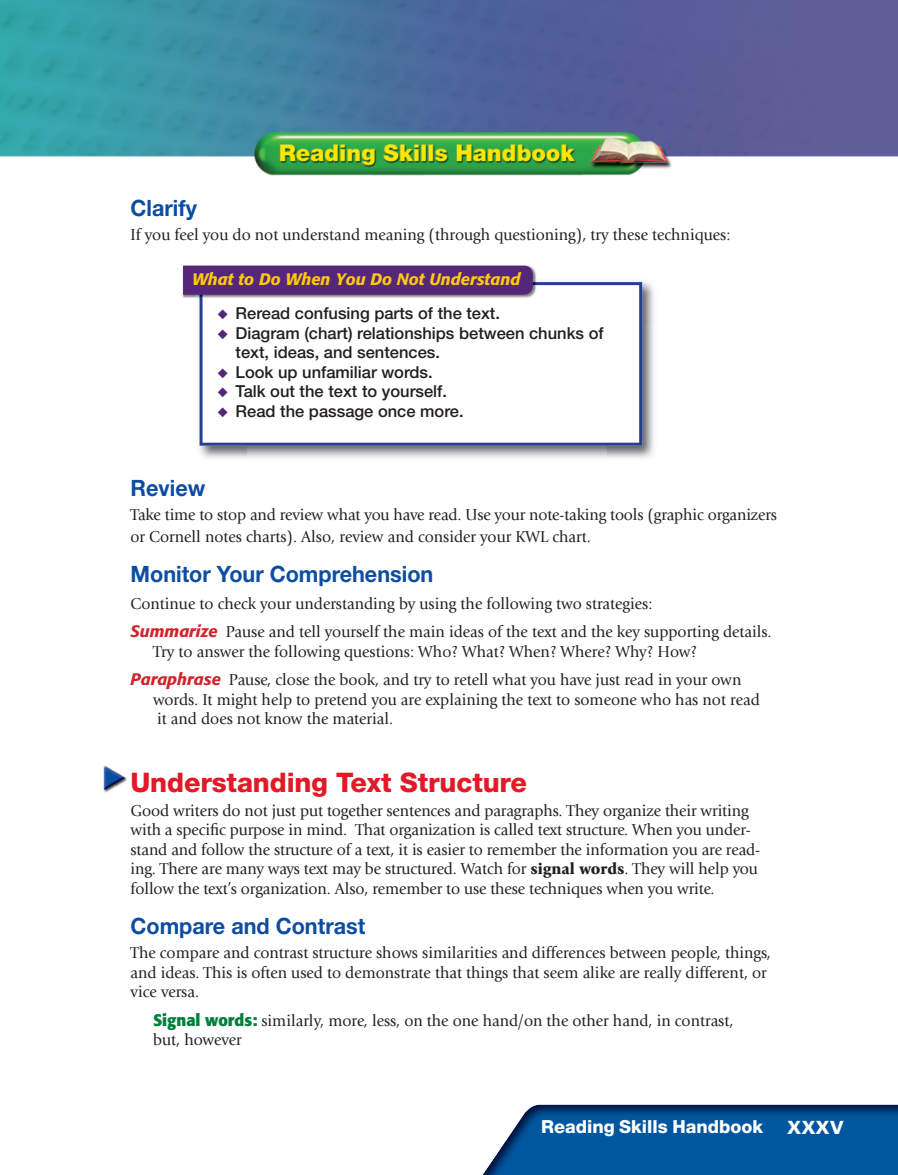
<style>
.page{position:relative;width:898px;height:1175px;background:#fff}
.page>*{position:absolute;margin:0;border:0;box-sizing:border-box;transform-origin:0 0}
.t1{font:800 27px "Helvetica Neue LT Std";letter-spacing:-.005em;color:#e21926}
.t2{font:700 22.5px "Helvetica Neue LT Std";color:#0d4da1;scale:.96 1}
.t3{font:800 18px "Helvetica Neue LT Std";color:#fff}
.t4{font:16.5px/19.5px "Giovanni Std";color:#231f20;scale:.96 1}
.t5{font:500 16.5px/19.5px "Helvetica Neue LT Std";color:#231f20}
.t6{font:italic 16.5px "Formata OTF Md";color:#feca0a}
.t7{font:13.5px/19.5px "Zapf Dingbats Std";color:#55277b;text-align:justify}
.s1{font-family:"Formata OTF Md";font-style:italic;color:#d1232a}
.s2{font-weight:900}
.s3{font-family:"Formata OTF";font-weight:700;color:#007f3c}
.s4{font-family:"Frutiger LT Std";font-weight:700;font-size:25.5px}
</style>
<div class="page">
<img style="left:0;top:0;width:898px;height:176px">
<img style="left:483px;top:1104px;width:415px;height:70px">
<img style="left:199px;top:299px;width:48px;height:160px">
<img style="left:536px;top:280px;width:118px;height:44px">
<img style="left:607px;top:324px;width:47px;height:135px">
<svg style="left:200px;top:282px;width:442px;height:164px"></svg>
<img style="left:182px;top:265px;width:354px;height:33px">
<img style="left:200px;top:282px;width:336px;height:17px">
<div style="left:183px;top:266px;width:350px;height:29px;background:#55277b"></div>
<img style="left:103px;top:765px;width:2px;height:26px">
<img style="left:104px;top:766px;width:22px;height:25px">
<svg style="left:218px;top:310px;width:10px;height:29px"></svg>
<p class="t2" style="left:130px;top:199px;width:71px">Clarify</p>
<p class="t4" style="left:130px;top:226px;width:626px">If you feel you do not understand meaning (through questioning), try these techniques:</p>
<p class="t6" style="left:192px;top:271px;width:330px">What to Do When You Do Not Understand</p>
<p class="t5" style="left:236px;top:305px;width:370px">Reread confusing parts of the text.<br>Diagram (chart) relationships between chunks of text, ideas, and sentences.<br>Look up unfamiliar words.<br>Talk out the text to yourself.<br>Read the passage once more.</p>
<p class="t7" style="left:218px;top:363px;width:12px">◆ ◆ ◆</p>
<p class="t2" style="left:130px;top:480px;width:79px">Review</p>
<p class="t4" style="left:130px;top:505px;width:675px;line-height:21.6px">Take time to stop and review what you have read. Use your note-taking tools (graphic organizers or Cornell notes charts). Also, review and consider your KWL chart.</p>
<p class="t2" style="left:130px;top:566px;width:317px">Monitor Your Comprehension</p>
<p class="t4" style="left:130px;top:590px;width:669px;line-height:28.5px">Continue to check your understanding by using the following two strategies:<br><span class="s1">Summarize</span> Pause and tell yourself the main ideas of the text and the key supporting details.</p>
<p class="t4" style="left:130px;top:638px;width:638px;line-height:28.5px;text-indent:23px">Try to answer the following questions: Who? What? When? Where? Why? How?<br><span class="s1">Paraphrase</span> Pause, close the book, and try to retell what you have just read in your own</p>
<p class="t4" style="left:153px;top:691px;width:633px">words. It might help to pretend you are explaining the text to someone who has not read it and does not know the material.</p>
<p class="t1" style="left:130px;top:772px;width:398px">Understanding Text Structure</p>
<p class="t4" style="left:130px;top:802px;width:657px">Good writers do not just put together sentences and paragraphs. They organize their writing with a specific purpose in mind. That organization is called text structure. When you under&shy;stand and follow the structure of a text, it is easier to remember the information you are read&shy;ing. There are many ways text may be structured. Watch for <span class="s2">signal words</span>. They will help you follow the text’s organization. Also, remember to use these techniques when you write.</p>
<p class="t2" style="left:130px;top:918px;width:246px">Compare and Contrast</p>
<p class="t4" style="left:130px;top:944px;width:669px">The compare and contrast structure shows similarities and differences between people, things, and ideas. This is often used to demonstrate that things that seem alike are really different, or vice versa.</p>
<p class="t4" style="left:153px;top:1012px;width:606px"><span class="s3">Signal words:</span> similarly, more, less, on the one hand/on the other hand, in contrast, but, however</p>
<p class="t3" style="left:541px;top:1120px;width:304px">Reading Skills Handbook <span class="s4">xxxv</span></p>
</div>
